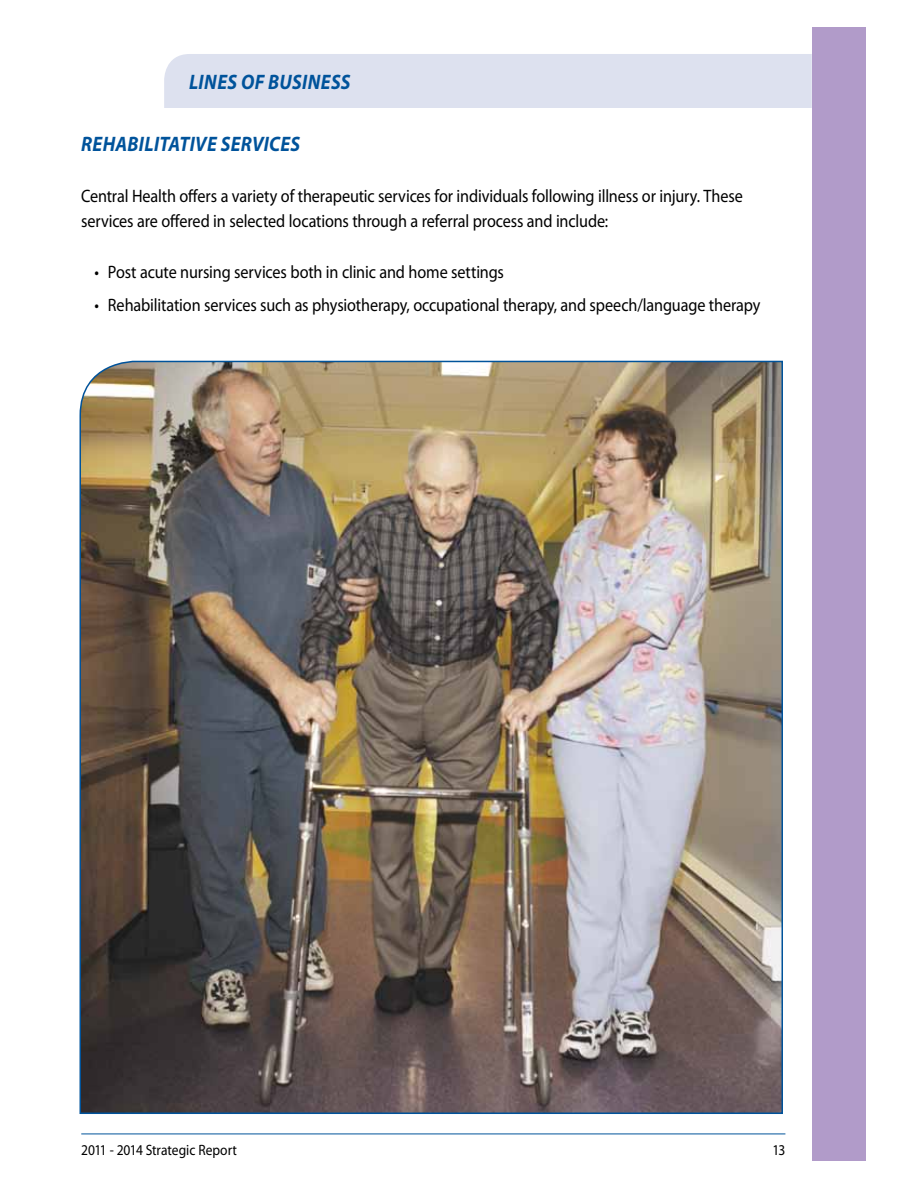
<style>
.page{position:relative;width:918px;height:1188px;background:#fff}
.page>*{position:absolute;margin:0;border:0;box-sizing:border-box;transform-origin:0 0}
.t1{font:italic 700 21px "Myriad Pro";letter-spacing:.02em;color:#00539b;scale:.9 1}
.t2{font:18px/25.5px "Myriad Pro";letter-spacing:-.01em;color:#000;scale:.9 1}
.t3{font:15px "Myriad Pro";letter-spacing:-.005em;color:#000;scale:.9 1}
</style>
<div class="page">
<hr style="left:81px;top:1134px;width:704px;height:1px;background:#00539b">
<div style="left:812px;top:27px;width:54px;height:1134px;background:#b19bc9"></div>
<img style="left:79px;top:360px;width:704px;height:754px">
<div style="left:164px;top:54px;width:648px;height:54px;background:#dde1ef"></div>
<p class="t1" style="left:189px;top:68px;width:170px">LINES OF BUSINESS</p>
<p class="t1" style="left:81px;top:130px;width:243px">REHABILITATIVE SERVICES</p>
<p class="t2" style="left:81px;top:183px;width:737px">Central Health offers a variety of therapeutic services for individuals following illness or injury. These services are offered in selected locations through a referral process and include:</p>
<p class="t2" style="left:94px;top:259px;width:457px">• Post acute nursing services both in clinic and home settings</p>
<p class="t2" style="left:94px;top:291px;width:741px">• Rehabilitation services such as physiotherapy, occupational therapy, and speech/language therapy</p>
<p class="t3" style="left:81px;top:1140px;width:175px">2011 - 2014 Strategic Report</p>
<p class="t3" style="left:773px;top:1140px;width:16px">13</p>
</div>
